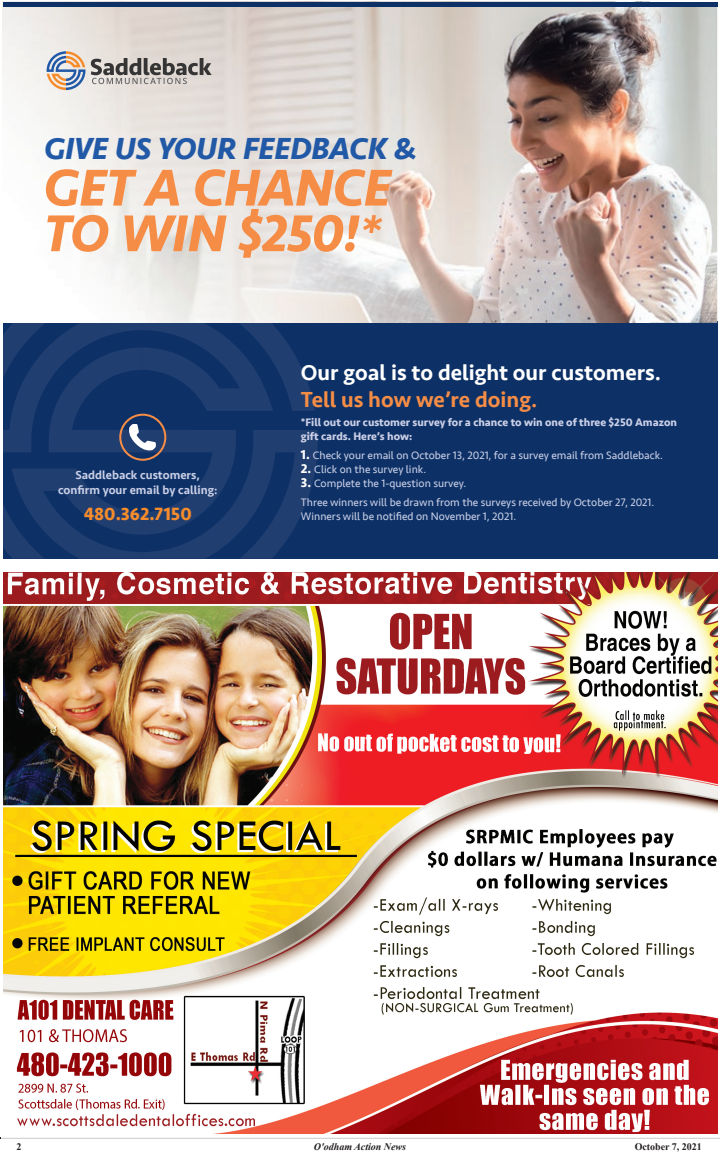
<style>
.page{position:relative;width:720px;height:1152px;background:#fff}
.page>*{position:absolute;margin:0;border:0;box-sizing:border-box;transform-origin:0 0}
.t1{font:italic 700 53.6px/45.6px "Seravek";letter-spacing:-.015em;color:#f68d46}
.t2{font:italic 700 31.3px "Seravek";letter-spacing:-.01em;color:#2159a7}
.t3{font:500 22.4px "Seravek";color:#fff}
.t4{font:500 22.4px "Seravek";color:#f68d46}
.t5{font:700 18.3px "Seravek";color:#f68c2c}
.t6{font:500 12.2px/14.7px "Seravek";color:#cacfe7;text-align:center}
.t7{font:11.2px/18.8px "Seravek";color:#cacfe7}
.t8{font:700 11.2px/14.2px "Seravek";color:#cacfe7}
.t9{font:italic 700 10px "Times New Roman";color:#231f20}
.t10{font:700 10px "Times New Roman";color:#231f20}
.s1{font-weight:700;font-size:13.2px;color:#fff}
</style>
<div class="page">
<svg style="left:0;top:1137px;width:720px;height:2px"></svg>
<div style="left:3px;top:321px;width:714px;height:238px;background:#0d3166"></div>
<svg style="left:273px;top:430px;width:45px;height:127px;fill:#213e71"></svg>
<svg style="left:273px;top:325px;width:42px;height:86px"></svg>
<svg style="left:3px;top:323px;width:270px;height:236px"></svg>
<img style="left:649px;top:6px;width:68px;height:317px">
<img style="left:3px;top:6px;width:646px;height:317px">
<svg style="left:91px;top:58px;width:121px;height:26px;background:#a39e9b"></svg>
<svg style="left:47px;top:51px;width:38px;height:39px"></svg>
<svg style="left:119px;top:414px;width:47px;height:47px"></svg>
<hr style="left:3px;top:2px;width:714px;height:4px;background:#0d3166">
<img style="left:3px;top:572px;width:714px;height:562px">
<h2 class="t2" style="left:44px;top:122px;width:374px">GIVE US YOUR FEEDBACK &amp;</h2>
<h1 class="t1" style="left:44px;top:163px;width:349px">GET A CHANCE<br>TO WIN $250!*</h1>
<p class="t6" style="left:58px;top:468px;width:161px">Saddleback customers, confirm your email by calling:</p>
<h3 class="t5" style="left:84px;top:500px;width:110px">480.362.7150</h3>
<h3 class="t3" style="left:301px;top:359px;width:362px">Our goal is to delight our customers.</h3>
<h3 class="t4" style="left:301px;top:385px;width:238px">Tell us how we’re doing.</h3>
<p class="t8" style="left:301px;top:415px;width:378px">*Fill out our customer survey for a chance to win one of three $250 Amazon gift cards. Here’s how:</p>
<p class="t7" style="left:301px;top:446px;width:364px"><span class="s1">1.</span> Check your email on October 13, 2021, for a survey email from Saddleback.</p>
<p class="t7" style="left:301px;top:460px;width:127px"><span class="s1">2.</span> Click on the survey link.</p>
<p class="t7" style="left:301px;top:474px;width:355px"><span class="s1">3.</span> Complete the 1-question survey.<br>Three winners will be drawn from the surveys received by October 27, 2021.</p>
<p class="t7" style="left:301px;top:507px;width:217px">Winners will be notified on November 1, 2021.</p>
<p class="t10" style="left:17px;top:1140px;width:6px">2</p>
<p class="t9" style="left:314px;top:1139px;width:94px">O'odham Action News</p>
<p class="t10" style="left:635px;top:1140px;width:69px">October 7, 2021</p>
</div>
